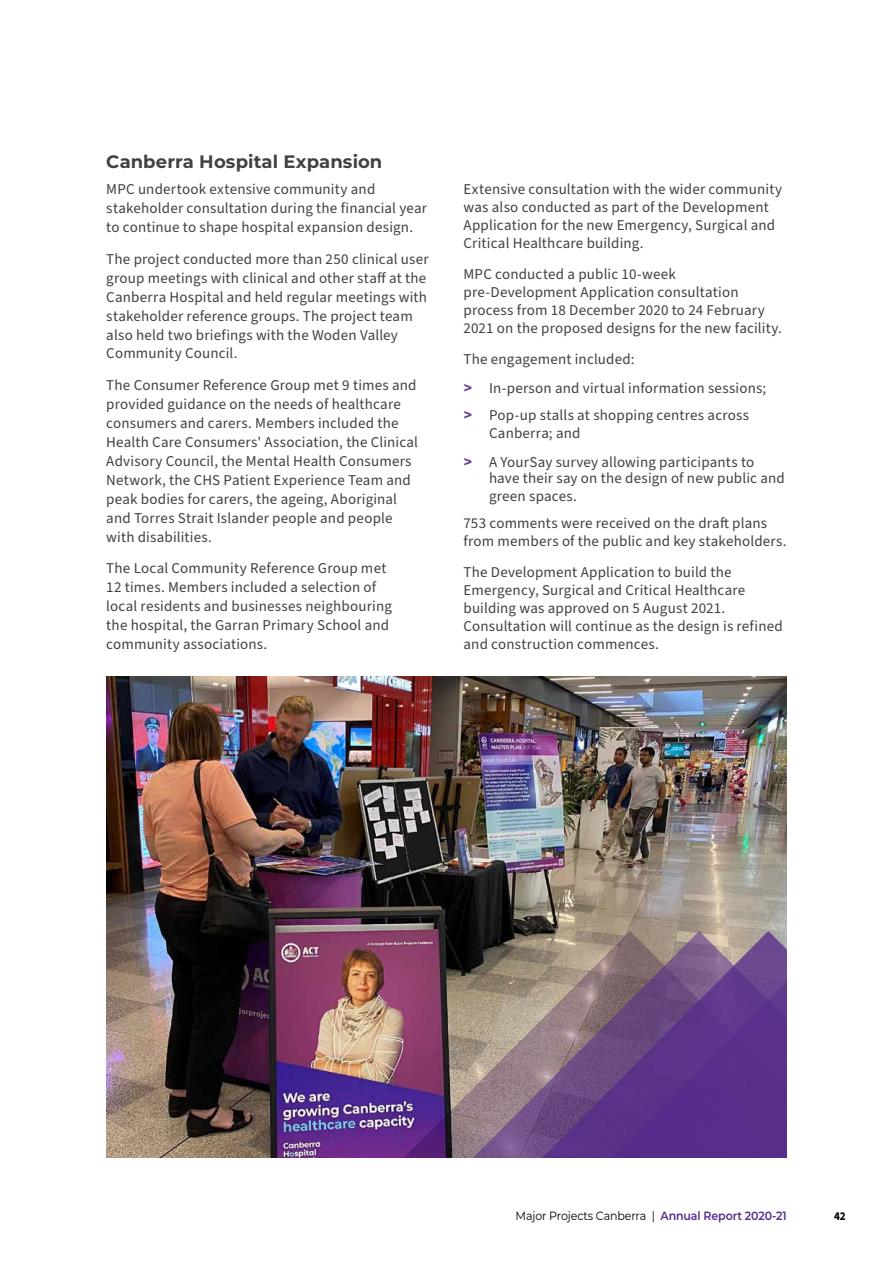
<style>
.page{position:relative;width:893px;height:1263px;background:#fff}
.page>*{position:absolute;margin:0;border:0;box-sizing:border-box;transform-origin:0 0}
.t1{font:700 18px "Montserrat";letter-spacing:.005em;color:#414042}
.t2{font:15px/18.9px "Source Sans Pro";letter-spacing:.015em;color:#414042}
.t3{font:12px "Montserrat";letter-spacing:-.01em;color:#000;scale:.92 1}
.t4{font:700 12px "Source Sans Pro";color:#000;scale:.92 1}
.s1{font-family:"Montserrat";font-weight:700;color:#633e94}
.s2{font-weight:600;color:#562c8c}
</style>
<div class="page">
<hr style="left:0;top:0;width:1px;height:1263px;background:#562c8c">
<img style="left:106px;top:677px;width:681px;height:480px">
<img style="left:311px;top:931px;width:476px;height:226px">
<p class="t1" style="left:106px;top:148px;width:278px">Canberra Hospital Expansion</p>
<p class="t2" style="left:106px;top:180px;width:322px">MPC undertook extensive community and stakeholder consultation during the financial year to continue to shape hospital expansion design.</p>
<p class="t2" style="left:106px;top:250px;width:324px">The project conducted more than 250 clinical user group meetings with clinical and other staff at the Canberra Hospital and held regular meetings with stakeholder reference groups. The project team also held two briefings with the Woden Valley Community Council.</p>
<p class="t2" style="left:106px;top:376px;width:313px">The Consumer Reference Group met 9 times and provided guidance on the needs of healthcare consumers and carers. Members included the Health Care Consumers' Association, the Clinical Advisory Council, the Mental Health Consumers Network, the CHS Patient Experience Team and peak bodies for carers, the ageing, Aboriginal and Torres Strait Islander people and people with disabilities.</p>
<p class="t2" style="left:106px;top:559px;width:287px">The Local Community Reference Group met 12 times. Members included a selection of local residents and businesses neighbouring the hospital, the Garran Primary School and community associations.</p>
<p class="t2" style="left:463px;top:181px;width:320px;line-height:18px">Extensive consultation with the wider community was also conducted as part of the Development Application for the new Emergency, Surgical and Critical Healthcare building.</p>
<p class="t2" style="left:463px;top:265px;width:320px;line-height:18px">MPC conducted a public 10-week pre-Development Application consultation process from 18 December 2020 to 24 February 2021 on the proposed designs for the new facility.</p>
<p class="t2" style="left:463px;top:345px;width:304px;line-height:29.2px">The engagement included:<br><span class="s1">&gt;</span> In-person and virtual information sessions;</p>
<p class="t2" style="left:489px;top:407px;width:261px;line-height:18px;text-indent:-26px"><span class="s1">&gt;</span> Pop-up stalls at shopping centres across<br>Canberra; and</p>
<p class="t2" style="left:489px;top:454px;width:297px;line-height:16.5px;text-indent:-26px"><span class="s1">&gt;</span> A YourSay survey allowing participants to have their say on the design of new public and</p>
<p class="t2" style="left:463px;top:484px;width:305px;line-height:26.5px;text-indent:26px">green spaces.<br>753 comments were received on the draft plans</p>
<p class="t2" style="left:463px;top:526px;width:325px;line-height:30.8px">from members of the public and key stakeholders.<br>The Development Application to build the</p>
<p class="t2" style="left:463px;top:581px;width:321px;line-height:18px">Emergency, Surgical and Critical Healthcare building was approved on 5 August 2021.<br>Consultation will continue as the design is refined and construction commences.</p>
<p class="t3" style="left:516px;top:1208px;width:296px">Major Projects Canberra | <span class="s2">Annual Report 2020-21</span></p>
<p class="t4" style="left:834px;top:1208px;width:14px">42</p>
</div>
